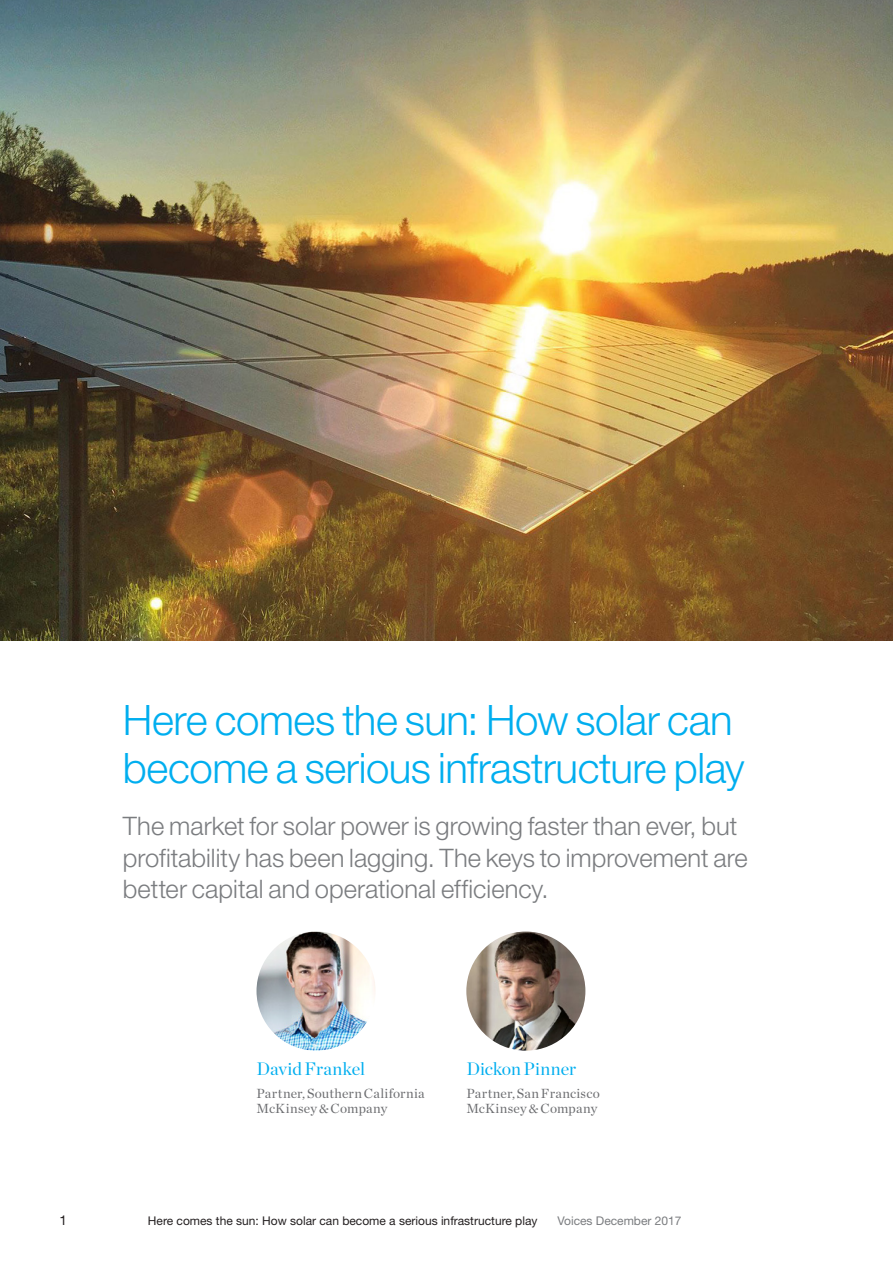
<style>
.page{position:relative;width:893px;height:1263px;background:#fff}
.page>*{position:absolute;margin:0;border:0;box-sizing:border-box;transform-origin:0 0}
.Chapter_heading{font:300 42px/48px "Helvetica Neue LT Std";letter-spacing:-.01em;color:#00aeef}
.Intro_blurb__grey{font:300 25.5px/31.5px "Helvetica Neue LT Std";color:#7a7c7f}
.t1{font:18px "Chronicle Display";color:#00aeef}
.t2{font:13.5px/15px "Chronicle Deck";letter-spacing:.015em;color:#6c6d70}
.t3{font:13.5px "Helvetica Neue LT Std";color:#231f20}
.t4{font:12px "Helvetica Neue LT Std";color:#231f20}
.t5{font:12px "Helvetica Neue LT Std";color:#7a7c7f}
</style>
<div class="page">
<img style="left:0;top:0;width:893px;height:640px">
<img style="left:466px;top:931px;width:119px;height:120px;border-radius:60px">
<img style="left:256px;top:932px;width:120px;height:119px;border-radius:58px">
<p class="Chapter_heading" style="left:123px;top:695px;width:623px">Here comes the sun: How solar can become a serious infrastructure play</p>
<p class="Intro_blurb__grey" style="left:123px;top:810px;width:626px">The market for solar power is growing faster than ever, but profitability has been lagging. The keys to improvement are better capital and operational efficiency.</p>
<p class="t1" style="left:256px;top:1054px;width:110px">David Frankel</p>
<p class="t2" style="left:256px;top:1085px;width:170px">Partner, Southern California<br>McKinsey &amp; Company</p>
<p class="t1" style="left:466px;top:1054px;width:111px">Dickon Pinner</p>
<p class="t2" style="left:466px;top:1085px;width:135px">Partner, San Francisco<br>McKinsey &amp; Company</p>
<p class="t3" style="left:60px;top:1212px;width:9px">1</p>
<p class="t4" style="left:148px;top:1213px;width:391px">Here comes the sun: How solar can become a serious infrastructure play</p>
<p class="t5" style="left:557px;top:1213px;width:126px">Voices December 2017</p>
</div>
